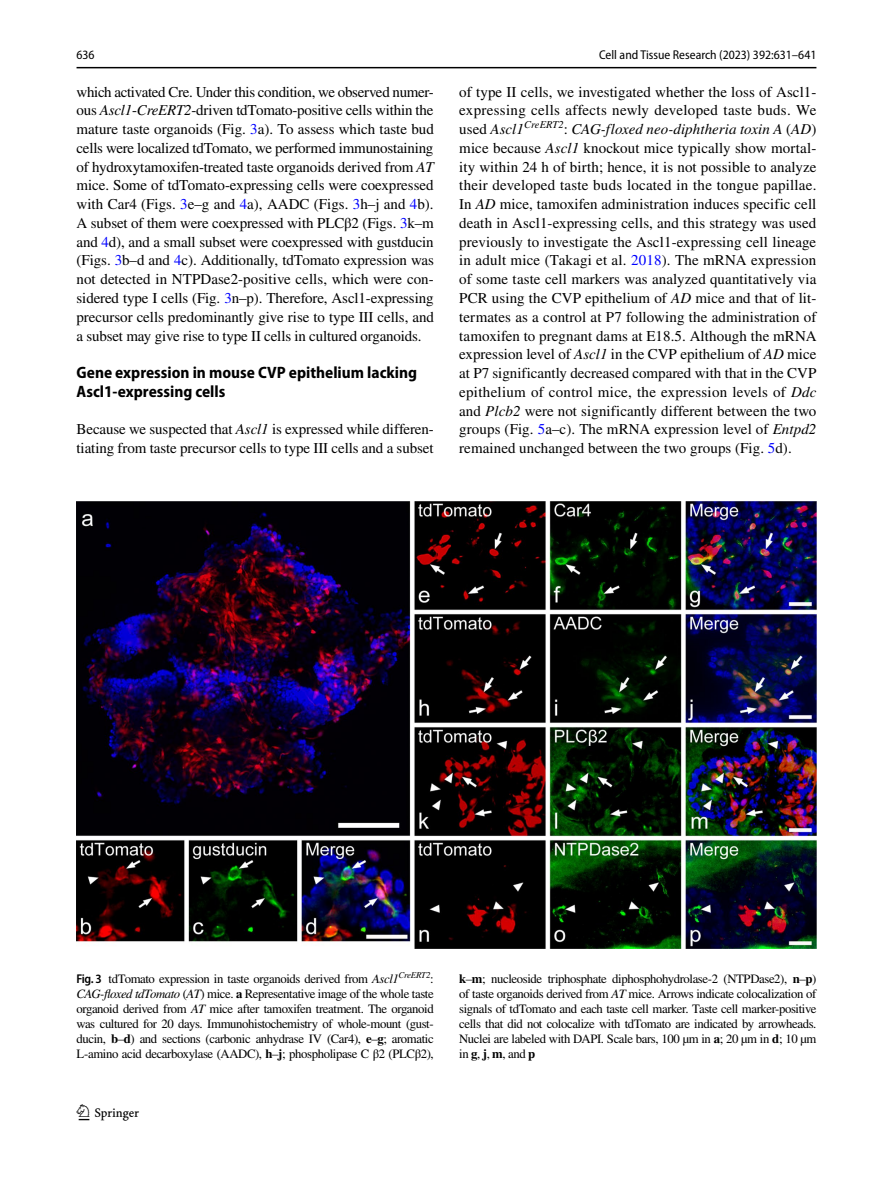
<style>
.page{position:relative;width:893px;height:1187px;background:#fff}
.page>*{position:absolute;margin:0;border:0;box-sizing:border-box;transform-origin:0 0}
.t1{font:22.5px "Springnew Regular 2";color:#000}
.t2{font:700 semi-condensed 16.5px/18.8px "Myriad Pro";color:#000}
.t3{font:15px/18.8px "STIX";letter-spacing:-.005em;color:#000;text-align:justify}
.t4{font:12.75px/15px "STIX";letter-spacing:-.03em;color:#000;text-align:justify}
.t5{font:semi-condensed 12.75px "Myriad Pro";color:#000}
.s1{font-style:italic}
.s2{color:#00f}
.s3{font-family:"Myriad Pro";font-weight:600;font-stretch:semi-condensed}
.s4{font-weight:700}
</style>
<div class="page">
<hr style="left:77px;top:67px;width:739px;height:1px;background:#000">
<img style="left:77px;top:501px;width:739px;height:447px">
<p class="t5" style="left:77px;top:48px;width:20px">636</p>
<p class="t5" style="left:599px;top:48px;width:219px">Cell and Tissue Research (2023) 392:631–641</p>
<p class="t3" style="left:77px;top:83px;width:359px">which activated Cre. Under this condition, we observed numer&shy;ous <span class="s1">Ascl1</span>-<span class="s1">CreERT2</span>-driven tdTomato-positive cells within the mature taste organoids (Fig. <span class="s2">3</span>a). To assess which taste bud cells were localized tdTomato, we performed immunostaining of hydroxytamoxifen-treated taste organoids derived from <span class="s1">AT </span>mice. Some of tdTomato-expressing cells were coexpressed with Car4 (Figs. <span class="s2">3</span>e–g and <span class="s2">4</span>a), AADC (Figs. <span class="s2">3</span>h–j and <span class="s2">4</span>b).<br>A subset of them were coexpressed with PLCβ2 (Figs. <span class="s2">3</span>k–m and <span class="s2">4</span>d), and a small subset were coexpressed with gustducin (Figs. <span class="s2">3</span>b–d and <span class="s2">4</span>c). Additionally, tdTomato expression was not detected in NTPDase2-positive cells, which were con&shy;sidered type I cells (Fig. <span class="s2">3</span>n–p). Therefore, Ascl1-expressing precursor cells predominantly give rise to type III cells, and a subset may give rise to type II cells in cultured organoids.</p>
<p class="t2" style="left:77px;top:363px;width:342px">Gene expression in mouse CVP epithelium lacking<br>Ascl1‑expressing cells</p>
<p class="t3" style="left:77px;top:421px;width:359px">Because we suspected that <span class="s1">Ascl1</span> is expressed while differen&shy;tiating from taste precursor cells to type III cells and a subset</p>
<p class="t3" style="left:459px;top:83px;width:359px">of type II cells, we investigated whether the loss of Ascl1- expressing cells affects newly developed taste buds. We used <span class="s1">Ascl1</span><sup>CreERT2</sup>: <span class="s1">CAG-floxed neo-diphtheria toxin A</span> (<span class="s1">AD</span>) mice because <span class="s1">Ascl1</span> knockout mice typically show mortal&shy;ity within 24 h of birth; hence, it is not possible to analyze their developed taste buds located in the tongue papillae.<br>In <span class="s1">AD</span> mice, tamoxifen administration induces specific cell death in Ascl1-expressing cells, and this strategy was used previously to investigate the Ascl1-expressing cell lineage in adult mice (Takagi et al. <span class="s2">2018</span>). The mRNA expression of some taste cell markers was analyzed quantitatively via PCR using the CVP epithelium of <span class="s1">AD</span> mice and that of lit&shy;termates as a control at P7 following the administration of tamoxifen to pregnant dams at E18.5. Although the mRNA expression level of <span class="s1">Ascl1</span> in the CVP epithelium of <span class="s1">AD</span> mice at P7 significantly decreased compared with that in the CVP epithelium of control mice, the expression levels of <span class="s1">Ddc </span>and <span class="s1">Plcb2</span> were not significantly different between the two groups (Fig. <span class="s2">5</span>a–c). The mRNA expression level of <span class="s1">Entpd2 </span>remained unchanged between the two groups (Fig. <span class="s2">5</span>d).</p>
<p class="t4" style="left:77px;top:972px;width:359px"><span class="s3">Fig. 3</span> tdTomato expression in taste organoids derived from <span class="s1">Ascl1</span><sup>CreERT2</sup>:<br><span class="s1">CAG-floxed tdTomato</span> (<span class="s1">AT</span>) mice. <span class="s4">a</span> Representative image of the whole taste organoid derived from <span class="s1">AT</span> mice after tamoxifen treatment. The organoid was cultured for 20 days. Immunohistochemistry of whole-mount (gust&shy;ducin, <span class="s4">b</span>–<span class="s4">d</span>) and sections (carbonic anhydrase IV (Car4), <span class="s4">e</span>–<span class="s4">g</span>; aromatic L-amino acid decarboxylase (AADC), <span class="s4">h</span>–<span class="s4">j</span>; phospholipase C β2 (PLCβ2),</p>
<p class="t4" style="left:459px;top:972px;width:359px"><span class="s4">k</span>–<span class="s4">m</span>; nucleoside triphosphate diphosphohydrolase-2 (NTPDase2), <span class="s4">n</span>–<span class="s4">p</span>) of taste organoids derived from <span class="s1">AT</span> mice. Arrows indicate colocalization of signals of tdTomato and each taste cell marker. Taste cell marker-positive cells that did not colocalize with tdTomato are indicated by arrowheads.<br>Nuclei are labeled with DAPI. Scale bars, 100 µm in <span class="s4">a</span>; 20 µm in <span class="s4">d</span>; 10 µm in <span class="s4">g</span>, <span class="s4">j</span>, <span class="s4">m</span>, and <span class="s4">p</span></p>
<h1 class="t1" style="left:79px;top:1104px;width:62px">1 3</h1>
</div>
